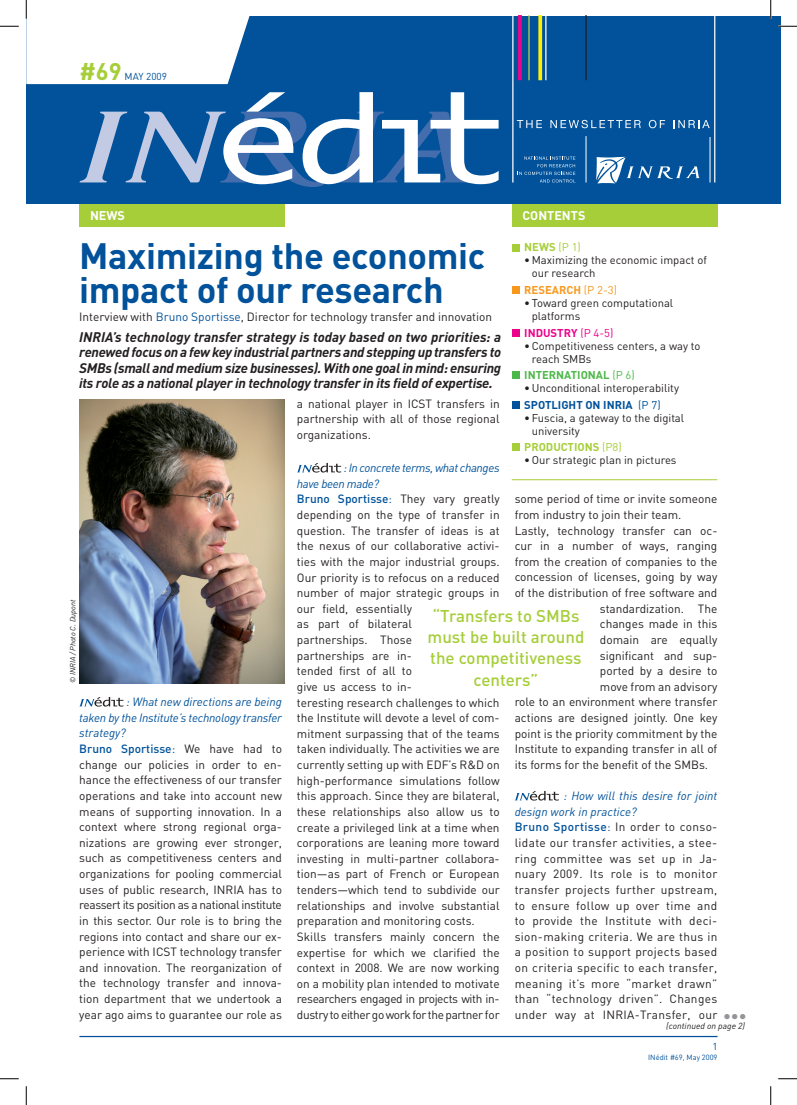
<style>
.page{position:relative;width:797px;height:1105px;background:#fff}
.page>*{position:absolute;margin:0;border:0;box-sizing:border-box;transform-origin:0 0}
.t1{font:700 36.25px/33.8px "DIN";letter-spacing:-.01em;color:#01529a}
.t2{font:700 23.75px "DIN";color:#a6ce39}
.t3{font:500 16.88px/21.2px "DIN";color:#a6ce39;text-align:center}
.t4{font:16.25px "DIN";color:#939598}
.t5{font:italic 700 13.75px/15.6px "DIN";letter-spacing:-.02em;color:#231f20;text-align:justify}
.t6{font:700 12.5px "DIN";color:#fff}
.t7{font:11.88px/15.6px "DIN";color:#231f20}
.t8{font:11.88px/15.6px "DIN";letter-spacing:.03em;color:#231f20}
.t9{font:11.25px/13px "DIN";color:#231f20}
.t10{font:700 11.25px "DIN";color:#a6ce39}
.t11{font:700 11.25px "DIN";color:#4cb848}
.t12{font:700 11.25px "DIN";color:#f7981d}
.t13{font:700 11.25px "DIN";color:#ed028c}
.t14{font:10px "DIN";color:#01529a}
.t15{font:italic 8.75px "DIN";color:#231f20}
.t16{font:italic 7.5px "DIN";color:#231f20}
.t17{font:7.5px "DIN";color:#01529a}
.s1{font-weight:400}
.s2{font-weight:700;color:#01529a}
.s3{color:#01529a}
.s4{font-style:italic;color:#01529a}
.s5{font-weight:500;color:#01529a}
</style>
<div class="page">
<hr style="left:79px;top:1036px;width:638px;height:1px;background:#01529a">
<div style="left:79px;top:203px;width:206px;height:24px;background:#a6ce39"></div>
<div style="left:512px;top:203px;width:205px;height:24px;background:#a6ce39"></div>
<div style="left:26px;top:16px;width:755px;height:187px;background:#01529a"></div>
<svg style="left:79px;top:92px;width:419px;height:95px"></svg>
<hr style="left:512px;top:16px;width:1px;height:166px;background:#fff">
<hr style="left:714px;top:16px;width:1px;height:166px;background:#fff">
<svg style="left:518px;top:16px;width:4px;height:64px"></svg>
<hr style="left:528px;top:16px;width:1px;height:64px;background:#bcd644">
<svg style="left:538px;top:16px;width:4px;height:64px"></svg>
<hr style="left:545px;top:16px;width:1px;height:64px;background:#fff">
<hr style="left:585px;top:16px;width:1px;height:64px;background:#231f20">
<svg style="left:596px;top:157px;width:103px;height:26px"></svg>
<hr style="left:585px;top:136px;width:1px;height:46px;background:#fff">
<hr style="left:709px;top:137px;width:1px;height:45px;background:#fff">
<svg style="left:517px;top:120px;width:25px;height:8px"></svg>
<svg style="left:550px;top:120px;width:91px;height:8px"></svg>
<svg style="left:648px;top:120px;width:17px;height:8px"></svg>
<svg style="left:673px;top:120px;width:36px;height:8px"></svg>
<svg style="left:519px;top:156px;width:56px;height:27px"></svg>
<svg style="left:79px;top:697px;width:44px;height:10px"></svg>
<svg style="left:297px;top:463px;width:44px;height:10px"></svg>
<svg style="left:515px;top:791px;width:44px;height:9px"></svg>
<div style="left:512px;top:244px;width:7px;height:7px;background:#a6ce39"></div>
<div style="left:512px;top:286px;width:7px;height:8px;background:#f7981d"></div>
<div style="left:512px;top:329px;width:7px;height:8px;background:#ed028c"></div>
<div style="left:512px;top:371px;width:7px;height:8px;background:#4cb848"></div>
<div style="left:512px;top:401px;width:7px;height:8px;background:#01529a"></div>
<div style="left:512px;top:444px;width:7px;height:7px;background:#a6ce39"></div>
<hr style="left:512px;top:479px;width:205px;height:1px;background:#a6ce39">
<img style="left:79px;top:400px;width:206px;height:284px">
<svg style="left:0;top:25px;width:19px;height:2px"></svg>
<svg style="left:778px;top:25px;width:19px;height:2px"></svg>
<svg style="left:0;top:1078px;width:19px;height:1px"></svg>
<svg style="left:778px;top:1078px;width:19px;height:1px"></svg>
<div style="left:25px;top:0;width:225px;height:84px;background:#fff"></div>
<svg style="left:25px;top:1086px;width:2px;height:19px"></svg>
<svg style="left:770px;top:0;width:1px;height:19px"></svg>
<svg style="left:770px;top:1086px;width:1px;height:19px"></svg>
<h2 class="t2" style="left:79px;top:56px;width:44px">#69</h2>
<p class="t14" style="left:125px;top:70px;width:44px">may 2009</p>
<p class="t6" style="left:90px;top:207px;width:36px">NEWS</p>
<p class="t6" style="left:522px;top:207px;width:63px">Contents</p>
<p class="t10" style="left:524px;top:240px;width:58px">NEWS <span class="s1">(P 1)</span></p>
<p class="t9" style="left:532px;top:254px;width:177px;text-indent:-8px">• Maximizing the economic impact of our research</p>
<p class="t12" style="left:524px;top:283px;width:94px">RESEARCH <span class="s1">(P 2-3)</span></p>
<p class="t9" style="left:532px;top:296px;width:143px;text-indent:-8px">• Toward green computational platforms</p>
<p class="t13" style="left:524px;top:325px;width:91px">In dustrY <span class="s1">(P 4-5)</span></p>
<p class="t9" style="left:532px;top:339px;width:170px;text-indent:-8px">• Competitiveness centers, a way to reach SMBs</p>
<p class="t11" style="left:524px;top:368px;width:26px">Interna</p>
<p class="t11" style="left:571px;top:368px;width:66px">tional <span class="s1">(P 6)</span></p>
<p class="t9" style="left:524px;top:380px;width:156px;line-height:16.5px">• Unconditional interoperability<br><span class="s2">SPOTLIGHT ON INRIA</span> <span class="s3">(P 7)</span></p>
<p class="t9" style="left:532px;top:411px;width:154px;text-indent:-8px">• Fuscia, a gateway to the digital university</p>
<p class="t10" style="left:524px;top:440px;width:99px">Productions <span class="s1">(P8)</span></p>
<p class="t9" style="left:524px;top:453px;width:154px">• Our strategic plan in pictures</p>
<h1 class="t1" style="left:79px;top:237px;width:407px">Maximizing the economic impact of our research</h1>
<p class="t7" style="left:79px;top:308px;width:414px">Interview with <span class="s3">Bruno Sportisse</span>, Director for technology transfer and innovation</p>
<p class="t5" style="left:79px;top:328px;width:423px">INRIA’s technology transfer strategy is today based on two priorities: a renewed focus on a few key industrial partners and stepping up transfers to SMBs (small and medium size businesses). With one goal in mind: ensuring its role as a national player in technology transfer in its field of expertise.</p>
<p class="t7" style="left:297px;top:395px;width:204px;text-align:justify">a national player in ICST transfers in partnership with all of those regional organizations.</p>
<p class="t7" style="left:297px;top:460px;width:204px;text-indent:47px"><span class="s4">: In concrete terms, what changes have been made?<br></span><span class="s5">Bruno Sportisse</span><span class="s3">:</span> They vary greatly depending on the type of transfer in question. The transfer of ideas is at the nexus of our collaborative activi&shy;ties with the major industrial groups.<br>Our priority is to refocus on a reduced number of major strategic groups in our field, essentially<br>as part of bilateral<br>partnerships. Those<br>partnerships are in-<br>tended first of all to<br>give us access to in-<br>teresting research challenges to which the Institute will devote a level of com&shy;mitment surpassing that of the teams taken individually. The activities we are currently setting up with EDF’s R&amp;D on high-performance simulations follow this approach. Since they are bilateral, these relationships also allow us to create a privileged link at a time when corporations are leaning more toward investing in multi-partner collabora&shy;tion—as part of French or European tenders—which tend to subdivide our relationships and involve substantial preparation and monitoring costs.<br>Skills transfers mainly concern the expertise for which we clarified the context in 2008. We are now working on a mobility plan intended to motivate researchers engaged in projects with in&shy;dustry to either go work for the partner for</p>
<p class="t7" style="left:514px;top:491px;width:204px">some period of time or invite someone</p>
<p class="t7" style="left:514px;top:507px;width:168px">from industry to join their team.</p>
<p class="t7" style="left:514px;top:522px;width:204px">Lastly, technology transfer can oc-</p>
<p class="t7" style="left:514px;top:538px;width:204px">cur in a number of ways, ranging</p>
<p class="t7" style="left:514px;top:553px;width:204px">from the creation of companies to the</p>
<p class="t7" style="left:514px;top:569px;width:204px">concession of licenses, going by way</p>
<p class="t7" style="left:514px;top:585px;width:204px">of the distribution of free software and</p>
<p class="t7" style="left:600px;top:600px;width:119px">standardization. The</p>
<p class="t7" style="left:600px;top:616px;width:119px">changes made in this</p>
<p class="t7" style="left:600px;top:632px;width:119px">domain are equally</p>
<p class="t7" style="left:600px;top:647px;width:119px">significant and sup-</p>
<p class="t7" style="left:600px;top:663px;width:119px">ported by a desire to</p>
<p class="t7" style="left:600px;top:678px;width:119px">move from an advisory</p>
<p class="t7" style="left:514px;top:694px;width:204px">role to an environment where transfer</p>
<p class="t7" style="left:514px;top:710px;width:204px">actions are designed jointly. One key</p>
<p class="t7" style="left:514px;top:725px;width:204px">point is the priority commitment by the</p>
<p class="t7" style="left:514px;top:741px;width:204px">Institute to expanding transfer in all of</p>
<p class="t7" style="left:514px;top:757px;width:195px">its forms for the benefit of the SMBs.</p>
<p class="t8" style="left:514px;top:788px;width:204px;text-indent:49px"><span class="s4">: How will this desire for joint design work in practice?<br></span><span class="s5">Bruno Sportisse</span><span class="s3">:</span> In order to conso&shy;lidate our transfer activities, a stee&shy;ring committee was set up in Ja&shy;nuary 2009. Its role is to monitor transfer projects further upstream, to ensure follow up over time and to provide the Institute with deci&shy;sion-making criteria. We are thus in a position to support projects based on criteria specific to each transfer, meaning it’s more “market drawn” than “technology driven”. Changes under way at INRIA-Transfer, our</p>
<p class="t16" style="left:68px;top:683px;width:85px;rotate:-90deg">© INRIA / Photo C. Dupont</p>
<h3 class="t3" style="left:427px;top:604px;width:158px">“Transfers to SMBs must be built around the competitiveness centers”</h3>
<p class="t7" style="left:79px;top:694px;width:204px;text-indent:47px"><span class="s4">: What new directions are being taken by the Institute’s technology transfer strategy?<br></span><span class="s5">Bruno Sportisse</span><span class="s3">:</span> We have had to change our policies in order to en&shy;hance the effectiveness of our transfer operations and take into account new means of supporting innovation. In a context where strong regional orga&shy;nizations are growing ever stronger, such as competitiveness centers and organizations for pooling commercial uses of public research, INRIA has to reassert its position as a national institute in this sector. Our role is to bring the regions into contact and share our ex&shy;perience with ICST technology transfer and innovation. The reorganization of the technology transfer and innova&shy;tion department that we undertook a year ago aims to guarantee our role as</p>
<h3 class="t4" style="left:722px;top:1006px;width:26px">•••</h3>
<p class="t15" style="left:666px;top:1021px;width:80px">(continued on page 2)</p>
<p class="t14" style="left:712px;top:1040px;width:7px">1</p>
<p class="t17" style="left:648px;top:1053px;width:71px">INédit #69, May 2009</p>
</div>
